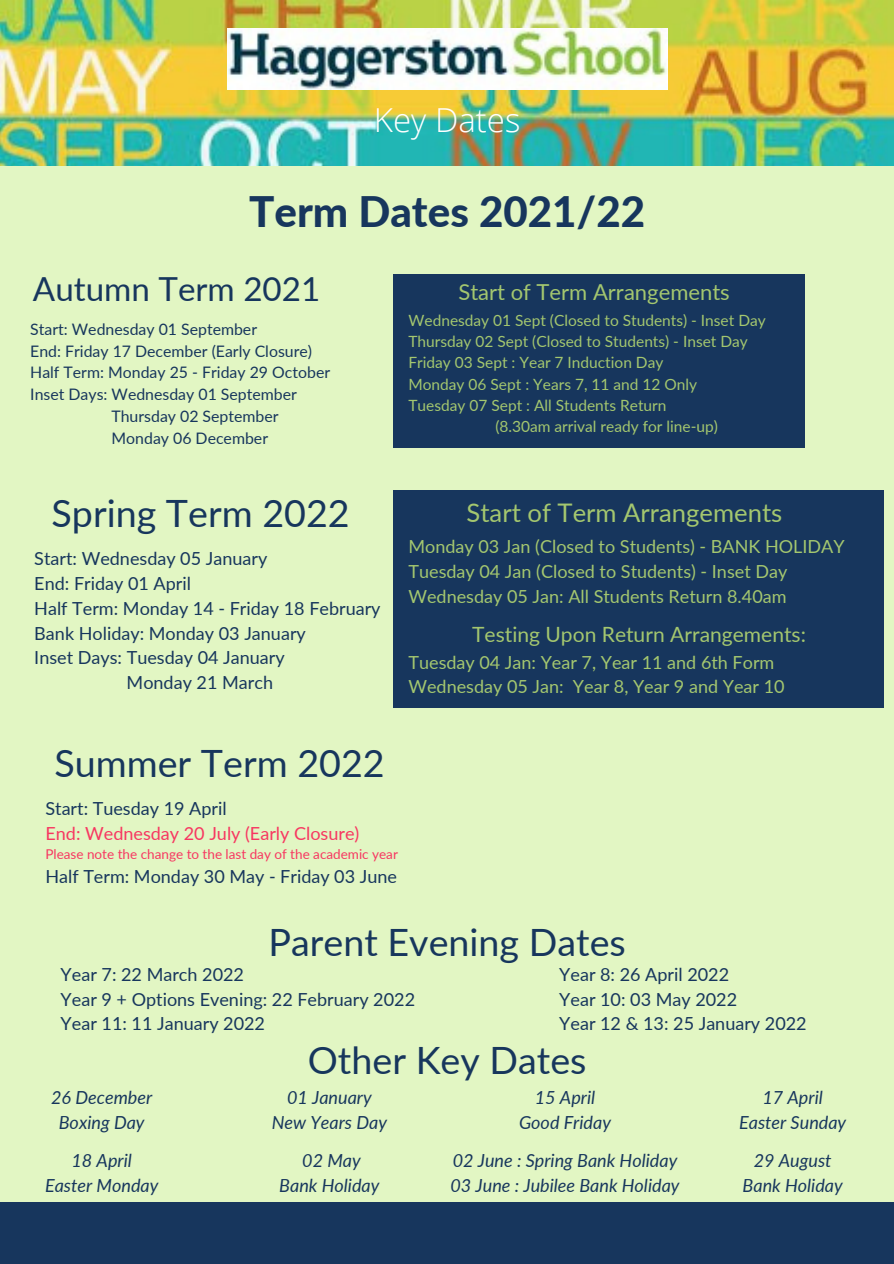
<style>
.page{position:relative;width:894px;height:1264px;background:#fff}
.page>*{position:absolute;margin:0;border:0;box-sizing:border-box;transform-origin:0 0}
.t1{font:800 42px "Lato";color:#17365d}
.t2{font:37.65px "Lato";color:#17365d}
.t3{font:33.15px "Lato";color:#17365d}
.t4{font:300 33px "Open Sans";color:#fff}
.t5{font:25.65px "Lato";color:#a4c76f}
.t6{font:22.05px "Lato";color:#a4c76f}
.t7{font:21px "Lato";color:#a4c76f}
.t8{font:18px "Lato";color:#17365d}
.t9{font:18px "Lato";color:#a4c76f}
.t10{font:italic 18px "Lato";color:#17365d}
.t11{font:18px "Lato";color:#f73761}
.t12{font:15.9px "Lato";color:#17365d}
.t13{font:15.45px "Lato";color:#a4c76f}
.t14{font:13.5px "Lato";color:#f73761}
</style>
<div class="page">
<div style="left:0;top:0;width:893px;height:1263px;background:#e2f6c3"></div>
<img style="left:0;top:0;width:893px;height:166px">
<img style="left:227px;top:29px;width:440px;height:61px">
<div style="left:0;top:1202px;width:893px;height:61px;background:#17365d"></div>
<div style="left:393px;top:274px;width:411px;height:173px;background:#17365d"></div>
<div style="left:393px;top:490px;width:490px;height:217px;background:#17365d"></div>
<p class="t4" style="left:374px;top:97px;width:148px">Key Dates</p>
<p class="t1" style="left:249px;top:186px;width:397px">Term Dates 2021/22</p>
<p class="t3" style="left:33px;top:268px;width:289px">Autumn Term 2021</p>
<p class="t12" style="left:30px;top:319px;width:228px">Start: Wednesday 01 September</p>
<p class="t12" style="left:30px;top:341px;width:283px">End: Friday 17 December (Early Closure)</p>
<p class="t12" style="left:30px;top:363px;width:301px">Half Term: Monday 25 - Friday 29 October</p>
<p class="t12" style="left:30px;top:384px;width:268px">Inset Days: Wednesday 01 September</p>
<p class="t12" style="left:111px;top:406px;width:169px">Thursday 02 September</p>
<p class="t12" style="left:111px;top:428px;width:158px">Monday 06 December</p>
<p class="t2" style="left:51px;top:489px;width:299px">Spring Term 2022</p>
<p class="t8" style="left:34px;top:547px;width:234px">Start: Wednesday 05 January</p>
<p class="t8" style="left:34px;top:572px;width:158px">End: Friday 01 April</p>
<p class="t8" style="left:34px;top:597px;width:347px">Half Term: Monday 14 - Friday 18 February</p>
<p class="t8" style="left:34px;top:622px;width:273px">Bank Holiday: Monday 03 January</p>
<p class="t8" style="left:34px;top:646px;width:252px">Inset Days: Tuesday 04 January</p>
<p class="t8" style="left:127px;top:671px;width:148px">Monday 21 March</p>
<p class="t6" style="left:458px;top:278px;width:273px">Start of Term Arrangements</p>
<p class="t13" style="left:408px;top:310px;width:359px">Wednesday 01 Sept (Closed to Students) - Inset Day</p>
<p class="t13" style="left:408px;top:332px;width:341px">Thursday 02 Sept (Closed to Students) - Inset Day</p>
<p class="t13" style="left:408px;top:353px;width:256px">Friday 03 Sept : Year 7 Induction Day</p>
<p class="t13" style="left:408px;top:374px;width:290px">Monday 06 Sept : Years 7, 11 and 12 Only</p>
<p class="t13" style="left:408px;top:396px;width:259px">Tuesday 07 Sept : All Students Return</p>
<p class="t13" style="left:495px;top:417px;width:224px">(8.30am arrival ready for line-up)</p>
<p class="t5" style="left:466px;top:497px;width:317px">Start of Term Arrangements</p>
<p class="t9" style="left:408px;top:535px;width:437px">Monday 03 Jan (Closed to Students) - BANK HOLIDAY</p>
<p class="t9" style="left:408px;top:560px;width:380px">Tuesday 04 Jan (Closed to Students) - Inset Day</p>
<p class="t9" style="left:408px;top:585px;width:379px">Wednesday 05 Jan: All Students Return 8.40am</p>
<p class="t7" style="left:472px;top:621px;width:335px">Testing Upon Return Arrangements:</p>
<p class="t9" style="left:408px;top:651px;width:367px">Tuesday 04 Jan: Year 7, Year 11 and 6th Form</p>
<p class="t9" style="left:408px;top:675px;width:377px">Wednesday 05 Jan: Year 8, Year 9 and Year 10</p>
<p class="t2" style="left:54px;top:739px;width:332px">Summer Term 2022</p>
<p class="t8" style="left:45px;top:797px;width:183px">Start: Tuesday 19 April</p>
<p class="t11" style="left:45px;top:822px;width:315px">End: Wednesday 20 July (Early Closure)</p>
<p class="t14" style="left:45px;top:845px;width:354px">Please note the change to the last day of the academic year</p>
<p class="t8" style="left:45px;top:865px;width:353px">Half Term: Monday 30 May - Friday 03 June</p>
<p class="t2" style="left:268px;top:918px;width:359px">Parent Evening Dates</p>
<p class="t8" style="left:559px;top:963px;width:171px">Year 8: 26 April 2022</p>
<p class="t8" style="left:559px;top:987px;width:179px">Year 10: 03 May 2022</p>
<p class="t8" style="left:559px;top:1012px;width:249px">Year 12 &amp; 13: 25 January 2022</p>
<p class="t8" style="left:61px;top:963px;width:185px">Year 7: 22 March 2022</p>
<p class="t8" style="left:61px;top:987px;width:356px">Year 9 + Options Evening: 22 February 2022</p>
<p class="t8" style="left:61px;top:1012px;width:206px">Year 11: 11 January 2022</p>
<p class="t10" style="left:51px;top:1086px;width:102px">26 December</p>
<p class="t10" style="left:59px;top:1110px;width:87px">Boxing Day</p>
<p class="t10" style="left:71px;top:1149px;width:62px">18 April</p>
<p class="t10" style="left:45px;top:1173px;width:115px">Easter Monday</p>
<p class="t2" style="left:308px;top:1036px;width:280px">Other Key Dates</p>
<p class="t10" style="left:287px;top:1086px;width:86px">01 January</p>
<p class="t10" style="left:272px;top:1110px;width:117px">New Years Day</p>
<p class="t10" style="left:302px;top:1149px;width:60px">02 May</p>
<p class="t10" style="left:279px;top:1173px;width:102px">Bank Holiday</p>
<p class="t10" style="left:534px;top:1086px;width:62px">15 April</p>
<p class="t10" style="left:519px;top:1110px;width:93px">Good Friday</p>
<p class="t10" style="left:452px;top:1149px;width:226px">02 June : Spring Bank Holiday</p>
<p class="t10" style="left:450px;top:1173px;width:230px">03 June : Jubilee Bank Holiday</p>
<p class="t10" style="left:762px;top:1086px;width:62px">17 April</p>
<p class="t10" style="left:738px;top:1110px;width:109px">Easter Sunday</p>
<p class="t10" style="left:753px;top:1149px;width:79px">29 August</p>
<p class="t10" style="left:742px;top:1173px;width:102px">Bank Holiday</p>
</div>
